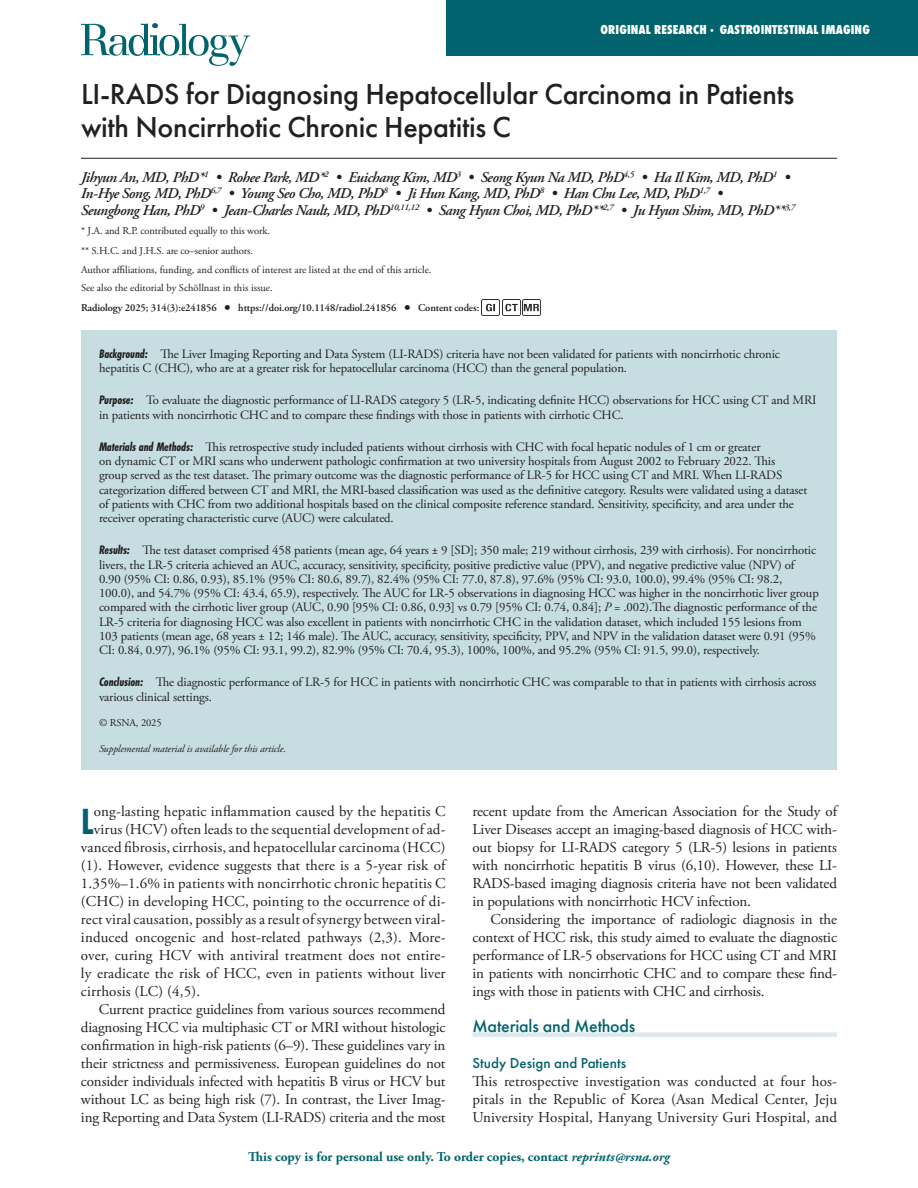
<style>
.page{position:relative;width:918px;height:1188px;background:#fff}
.page>*{position:absolute;margin:0;border:0;box-sizing:border-box;transform-origin:0 0}
.t1{font:700 37.8px "Futura PT Cond";color:#00636d}
.t2{font:500 30px/33px "Futura PT";letter-spacing:-.01em;color:#231f20}
.t3{font:500 18px "Futura PT";letter-spacing:-.01em;color:#00636d}
.t4{font:15px/18px "Adobe Garamond Pro";letter-spacing:.005em;color:#231f20;text-align:justify}
.t5{font:italic 600 15px/16.5px "Adobe Garamond Pro";letter-spacing:-.03em;color:#231f20}
.t6{font:500 15px "Futura PT";color:#00636d}
.t7{font:700 13.5px "Adobe Garamond Pro";color:#00636d}
.t8{font:800 13.5px "Futura PT Cond";letter-spacing:.01em;color:#fff}
.t9{font:12.75px/14.2px "Adobe Garamond Pro";letter-spacing:-.01em;color:#231f20}
.t10{font:10.5px/19px "Adobe Garamond Pro";color:#231f20}
.t11{font:600 10.5px "Adobe Garamond Pro";letter-spacing:-.01em;color:#231f20}
.t12{font:italic 10.5px "Adobe Garamond Pro";letter-spacing:-.01em;color:#231f20}
.s1{font-size:10.5px}
.s2{font-size:16.5px}
.s3{font-family:"Futura PT Cond";font-weight:700;font-style:italic}
.s4{font-style:italic}
.s5{font-style:normal}
</style>
<div class="page">
<div style="left:446px;top:0;width:472px;height:56px;background:#00636d"></div>
<svg style="left:81px;top:23px;width:169px;height:43px"></svg>
<div style="left:472px;top:1032px;width:365px;height:5px;background:#dceaec"></div>
<div style="left:81px;top:330px;width:756px;height:440px;background:#c6dee1"></div>
<hr style="left:81px;top:158px;width:756px;height:1px;background:#231f20">
<img style="left:482px;top:299px;width:18px;height:17px">
<img style="left:502px;top:299px;width:18px;height:17px">
<img style="left:522px;top:299px;width:18px;height:17px">
<p class="t8" style="left:600px;top:22px;width:271px">ORIGINAL RESEARCH<span class="s1">•</span> GASTROINTESTINAL IMAGING</p>
<h2 class="t2" style="left:81px;top:77px;width:715px">LI-RADS for Diagnosing Hepatocellular Carcinoma in Patients with Noncirrhotic Chronic Hepatitis C</h2>
<p class="t5" style="left:81px;top:169px;width:716px">Jihyun An, MD, PhD*<sup>1</sup> • Rohee Park, MD*<sup>2</sup> • Euichang Kim, MD<sup>3</sup> • Seong Kyun Na MD, PhD<sup>4,5</sup> • Ha Il Kim, MD, PhD<sup>1</sup> •<br>In-Hye Song, MD, PhD<sup>6,7</sup> • Young Seo Cho, MD, PhD<sup>8</sup> • Ji Hun Kang, MD, PhD<sup>8</sup> • Han Chu Lee, MD, PhD<sup>1,7</sup> •<br>Seungbong Han, PhD<sup>9</sup> • Jean-Charles Nault, MD, PhD<sup>10,11,12</sup> • Sang Hyun Choi, MD, PhD**<sup>2,7</sup> • Ju Hyun Shim, MD, PhD**<sup>3,7</sup></p>
<p class="t10" style="left:81px;top:222px;width:352px">* J.A. and R.P. contributed equally to this work.<br>** S.H.C. and J.H.S. are co–senior authors.<br>Author affiliations, funding, and conflicts of interest are listed at the end of this article.<br>See also the editorial by Schöllnast in this issue.</p>
<p class="t11" style="left:81px;top:302px;width:400px">Radiology 2025; 314(3):e241856 <span class="s2">•</span> https://doi.org/10.1148/radiol.241856 <span class="s2">•</span> Content codes:</p>
<p class="t9" style="left:99px;top:347px;width:683px"><span class="s3">Background:</span> The Liver Imaging Reporting and Data System (LI-RADS) criteria have not been validated for patients with noncirrhotic chronic hepatitis C (CHC), who are at a greater risk for hepatocellular carcinoma (HCC) than the general population.</p>
<p class="t9" style="left:99px;top:394px;width:719px"><span class="s3">Purpose:</span> To evaluate the diagnostic performance of LI-RADS category 5 (LR-5, indicating definite HCC) observations for HCC using CT and MRI in patients with noncirrhotic CHC and to compare these findings with those in patients with cirrhotic CHC.</p>
<p class="t9" style="left:99px;top:440px;width:710px"><span class="s3">Materials and Methods:</span> This retrospective study included patients without cirrhosis with CHC with focal hepatic nodules of 1 cm or greater<br>on dynamic CT or MRI scans who underwent pathologic confirmation at two university hospitals from August 2002 to February 2022. This<br>group served as the test dataset. The primary outcome was the diagnostic performance of LR-5 for HCC using CT and MRI. When LI-RADS categorization differed between CT and MRI, the MRI-based classification was used as the definitive category. Results were validated using a dataset of patients with CHC from two additional hospitals based on the clinical composite reference standard. Sensitivity, specificity, and area under the receiver operating characteristic curve (AUC) were calculated.</p>
<p class="t9" style="left:99px;top:544px;width:721px"><span class="s3">Results:</span> The test dataset comprised 458 patients (mean age, 64 years ± 9 [SD]; 350 male; 219 without cirrhosis, 239 with cirrhosis). For noncirrhotic livers, the LR-5 criteria achieved an AUC, accuracy, sensitivity, specificity, positive predictive value (PPV), and negative predictive value (NPV) of 0.90 (95% CI: 0.86, 0.93), 85.1% (95% CI: 80.6, 89.7), 82.4% (95% CI: 77.0, 87.8), 97.6% (95% CI: 93.0, 100.0), 99.4% (95% CI: 98.2, 100.0), and 54.7% (95% CI: 43.4, 65.9), respectively. The AUC for LR-5 observations in diagnosing HCC was higher in the noncirrhotic liver group compared with the cirrhotic liver group (AUC, 0.90 [95% CI: 0.86, 0.93] vs 0.79 [95% CI: 0.74, 0.84]; <span class="s4">P</span> = .002).The diagnostic performance of the LR-5 criteria for diagnosing HCC was also excellent in patients with noncirrhotic CHC in the validation dataset, which included 155 lesions from 103 patients (mean age, 68 years ± 12; 146 male). The AUC, accuracy, sensitivity, specificity, PPV, and NPV in the validation dataset were 0.91 (95% CI: 0.84, 0.97), 96.1% (95% CI: 93.1, 99.2), 82.9% (95% CI: 70.4, 95.3), 100%, 100%, and 95.2% (95% CI: 91.5, 99.0), respectively.</p>
<p class="t9" style="left:99px;top:676px;width:719px"><span class="s3">Conclusion:</span> The diagnostic performance of LR-5 for HCC in patients with noncirrhotic CHC was comparable to that in patients with cirrhosis across various clinical settings.</p>
<p class="t10" style="left:99px;top:714px;width:64px">© RSNA, 2025</p>
<p class="t12" style="left:99px;top:742px;width:188px">Supplemental material is available for this article<span class="s5">.</span></p>
<h1 class="t1" style="left:81px;top:800px;width:14px">L</h1>
<p class="t4" style="left:94px;top:803px;width:353px">ong-lasting hepatic inflammation caused by the hepatitis C</p>
<p class="t4" style="left:94px;top:821px;width:353px">virus (HCV) often leads to the sequential development of ad-</p>
<p class="t4" style="left:81px;top:839px;width:366px">vanced fibrosis, cirrhosis, and hepatocellular carcinoma (HCC)</p>
<p class="t4" style="left:81px;top:857px;width:366px">(1). However, evidence suggests that there is a 5-year risk of</p>
<p class="t4" style="left:81px;top:875px;width:366px">1.35%–1.6% in patients with noncirrhotic chronic hepatitis C</p>
<p class="t4" style="left:81px;top:893px;width:366px">(CHC) in developing HCC, pointing to the occurrence of di-</p>
<p class="t4" style="left:81px;top:911px;width:366px">rect viral causation, possibly as a result of synergy between viral-</p>
<p class="t4" style="left:81px;top:929px;width:366px">induced oncogenic and host-related pathways (2,3). More-</p>
<p class="t4" style="left:81px;top:947px;width:366px">over, curing HCV with antiviral treatment does not entire-</p>
<p class="t4" style="left:81px;top:965px;width:366px">ly eradicate the risk of HCC, even in patients without liver</p>
<p class="t4" style="left:81px;top:983px;width:121px">cirrhosis (LC) (4,5).</p>
<p class="t4" style="left:99px;top:1001px;width:348px">Current practice guidelines from various sources recommend</p>
<p class="t4" style="left:81px;top:1019px;width:366px">diagnosing HCC via multiphasic CT or MRI without histologic</p>
<p class="t4" style="left:81px;top:1037px;width:366px">confirmation in high-risk patients (6–9). These guidelines vary in</p>
<p class="t4" style="left:81px;top:1055px;width:366px">their strictness and permissiveness. European guidelines do not</p>
<p class="t4" style="left:81px;top:1073px;width:366px">consider individuals infected with hepatitis B virus or HCV but</p>
<p class="t4" style="left:81px;top:1091px;width:366px">without LC as being high risk (7). In contrast, the Liver Imag-</p>
<p class="t4" style="left:81px;top:1109px;width:366px">ing Reporting and Data System (LI-RADS) criteria and the most</p>
<p class="t4" style="left:472px;top:803px;width:366px">recent update from the American Association for the Study of Liver Diseases accept an imaging-based diagnosis of HCC with&shy;out biopsy for LI-RADS category 5 (LR-5) lesions in patients with noncirrhotic hepatitis B virus (6,10). However, these LI-RADS-based imaging diagnosis criteria have not been validated in populations with noncirrhotic HCV infection.</p>
<p class="t4" style="left:472px;top:911px;width:366px;text-indent:18px">Considering the importance of radiologic diagnosis in the context of HCC risk, this study aimed to evaluate the diagnostic performance of LR-5 observations for HCC using CT and MRI in patients with noncirrhotic CHC and to compare these find&shy;ings with those in patients with CHC and cirrhosis.</p>
<h3 class="t3" style="left:472px;top:1016px;width:164px">Materials and Methods</h3>
<p class="t6" style="left:472px;top:1054px;width:155px">Study Design and Patients</p>
<p class="t4" style="left:472px;top:1073px;width:366px">This retrospective investigation was conducted at four hos&shy;pitals in the Republic of Korea (Asan Medical Center, Jeju University Hospital, Hanyang University Guri Hospital, and</p>
<p class="t7" style="left:248px;top:1149px;width:423px">This copy is for personal use only. To order copies, contact <span class="s4">reprints@rsna.org</span></p>
</div>
